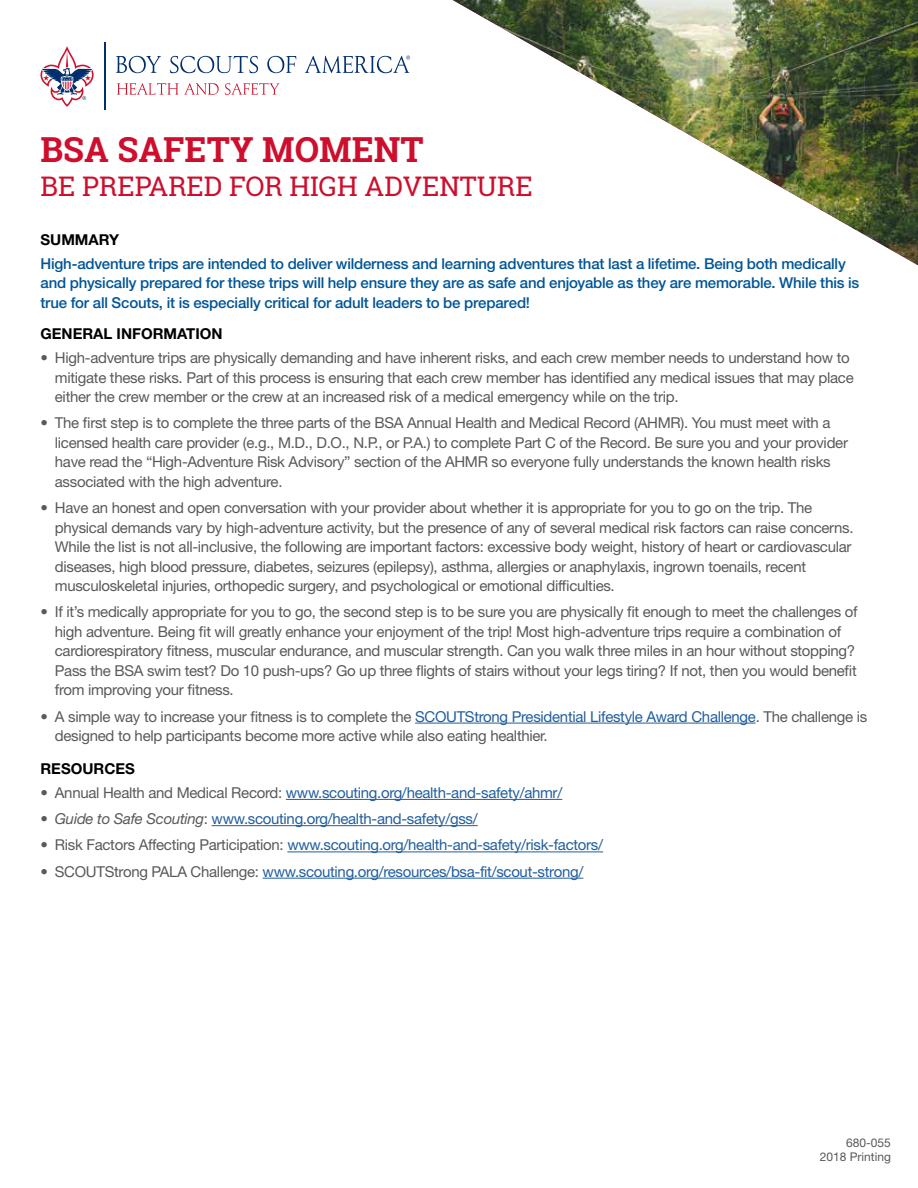
<style>
.page{position:relative;width:918px;height:1188px;background:#fff}
.page>*{position:absolute;margin:0;border:0;box-sizing:border-box;transform-origin:0 0}
.t1{font:700 34.5px "Roboto Slab";color:#ce0e2d}
.t2{font:27px "Roboto Slab";color:#ce0e2d}
.t3{font:15px/19.5px "Helvetica Neue LT Std";letter-spacing:-.02em;color:#58595b}
.t4{font:15px "Helvetica Neue LT Std";letter-spacing:-.02em;color:#215e9e}
.t5{font:500 15px/19.5px "Helvetica Neue LT Std";letter-spacing:-.015em;color:#005596}
.t6{font:700 15px "Helvetica Neue LT Std";color:#000}
.t7{font:12px/14.4px "Helvetica Neue LT Std";color:#58595b;text-align:right}
.s1{color:#215e9e}
.s2{color:#58595b}
.s3{font-style:italic;color:#58595b}
</style>
<div class="page">
<img style="left:453px;top:0;width:465px;height:265px">
<svg style="left:117px;top:83px;width:102px;height:12px"></svg>
<svg style="left:225px;top:83px;width:54px;height:12px"></svg>
<hr style="left:104px;top:43px;width:1px;height:67px;background:#002f6e">
<svg style="left:116px;top:56px;width:45px;height:17px"></svg>
<svg style="left:170px;top:56px;width:88px;height:17px"></svg>
<svg style="left:267px;top:56px;width:29px;height:17px"></svg>
<svg style="left:41px;top:46px;width:53px;height:61px"></svg>
<svg style="left:305px;top:56px;width:105px;height:17px"></svg>
<hr style="left:415px;top:723px;width:341px;height:1px;background:#215e9e">
<hr style="left:286px;top:799px;width:276px;height:1px;background:#215e9e">
<hr style="left:212px;top:825px;width:266px;height:1px;background:#215e9e">
<hr style="left:287px;top:852px;width:316px;height:1px;background:#215e9e">
<hr style="left:263px;top:878px;width:320px;height:1px;background:#215e9e">
<h1 class="t1" style="left:40px;top:126px;width:385px">BSA SAFETY MOMENT</h1>
<h2 class="t2" style="left:40px;top:168px;width:494px">BE PREPARED FOR HIGH ADVENTURE</h2>
<p class="t6" style="left:40px;top:230px;width:80px">SUMMARY</p>
<p class="t5" style="left:40px;top:254px;width:820px">High-adventure trips are intended to deliver wilderness and learning adventures that last a lifetime. Being both medically and physically prepared for these trips will help ensure they are as safe and enjoyable as they are memorable. While this is true for all Scouts, it is especially critical for adult leaders to be prepared!</p>
<p class="t6" style="left:40px;top:325px;width:184px">GENERAL INFORMATION</p>
<p class="t3" style="left:55px;top:348px;width:800px;text-indent:-14px">• High-adventure trips are physically demanding and have inherent risks, and each crew member needs to understand how to mitigate these risks. Part of this process is ensuring that each crew member has identified any medical issues that may place either the crew member or the crew at an increased risk of a medical emergency while on the trip.</p>
<p class="t3" style="left:55px;top:413px;width:795px;text-indent:-14px">• The first step is to complete the three parts of the BSA Annual Health and Medical Record (AHMR). You must meet with a licensed health care provider (e.g., M.D., D.O., N.P., or P.A.) to complete Part C of the Record. Be sure you and your provider have read the “High-Adventure Risk Advisory” section of the AHMR so everyone fully understands the known health risks associated with the high adventure.</p>
<p class="t3" style="left:55px;top:498px;width:800px;text-indent:-14px">• Have an honest and open conversation with your provider about whether it is appropriate for you to go on the trip. The physical demands vary by high-adventure activity, but the presence of any of several medical risk factors can raise concerns.<br>While the list is not all-inclusive, the following are important factors: excessive body weight, history of heart or cardiovascular diseases, high blood pressure, diabetes, seizures (epilepsy), asthma, allergies or anaphylaxis, ingrown toenails, recent musculoskeletal injuries, orthopedic surgery, and psychological or emotional difficulties.</p>
<p class="t3" style="left:55px;top:602px;width:804px;text-indent:-14px">• If it’s medically appropriate for you to go, the second step is to be sure you are physically fit enough to meet the challenges of high adventure. Being fit will greatly enhance your enjoyment of the trip! Most high-adventure trips require a combination of cardiorespiratory fitness, muscular endurance, and muscular strength. Can you walk three miles in an hour without stopping?<br>Pass the BSA swim test? Do 10 push-ups? Go up three flights of stairs without your legs tiring? If not, then you would benefit from improving your fitness.</p>
<p class="t3" style="left:55px;top:706px;width:814px;text-indent:-14px">• A simple way to increase your fitness is to complete the <span class="s1">SCOUTStrong Presidential Lifestyle Award Challenge</span>. The challenge is designed to help participants become more active while also eating healthier.</p>
<p class="t6" style="left:40px;top:759px;width:96px">RESOURCES</p>
<p class="t4" style="left:40px;top:784px;width:523px"><span class="s2">• Annual Health and Medical Record:</span> www.scouting.org/health-and-safety/ahmr/</p>
<p class="t4" style="left:40px;top:810px;width:439px"><span class="s2">•</span> <span class="s3">Guide to Safe Scouting</span><span class="s2">:</span> www.scouting.org/health-and-safety/gss/</p>
<p class="t4" style="left:40px;top:836px;width:564px"><span class="s2">• Risk Factors Affecting Participation:</span> www.scouting.org/health-and-safety/risk-factors/</p>
<p class="t4" style="left:40px;top:862px;width:544px"><span class="s2">• SCOUTStrong PALA Challenge:</span> www.scouting.org/resources/bsa-fit/scout-strong/</p>
<p class="t7" style="left:820px;top:1135px;width:73px">680-055<br>2018 Printing</p>
</div>
